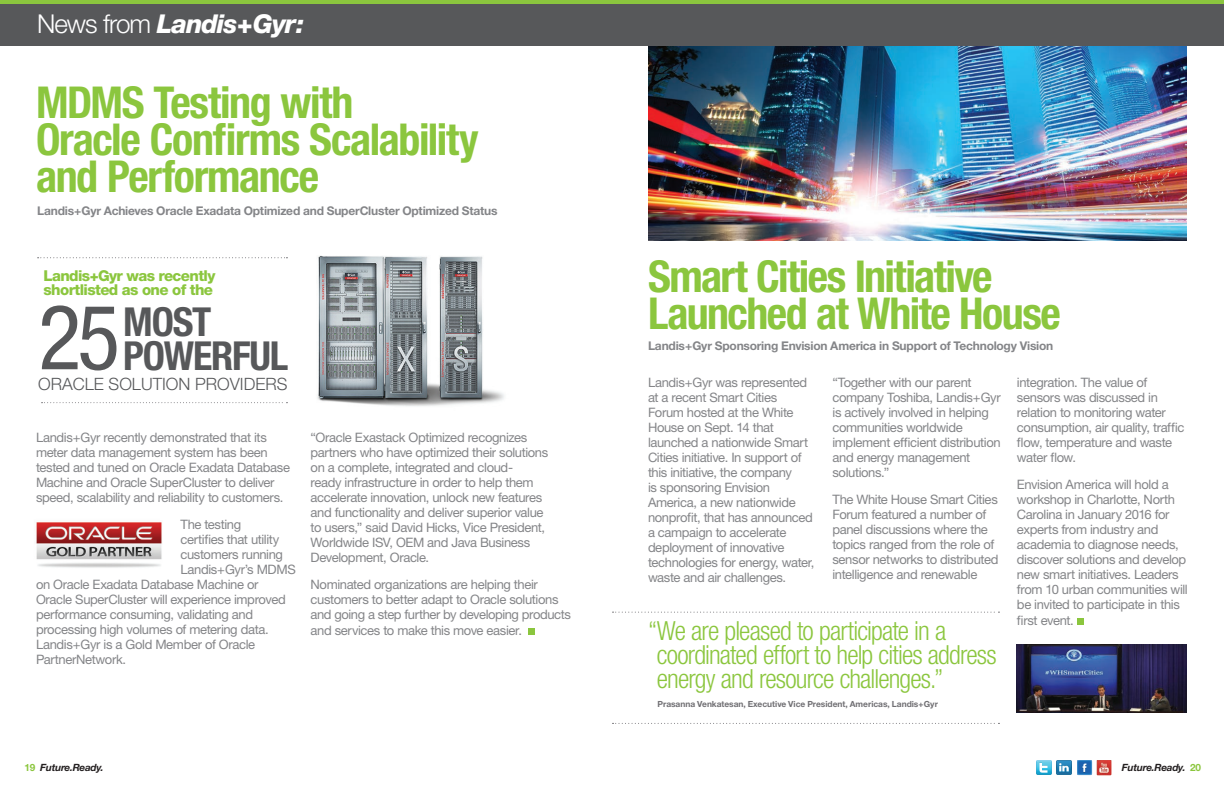
<style>
.page{position:relative;width:1224px;height:792px;background:#fff}
.page>*{position:absolute;margin:0;border:0;box-sizing:border-box;transform-origin:0 0}
.t1{font:condensed 90.1px "Helvetica Neue";color:#57585a}
.t2{font:700 condensed 44px/37px "Helvetica Neue";letter-spacing:-.03em;color:#8bc63e}
.t3{font:700 condensed 40px/34px "Helvetica Neue";letter-spacing:-.03em;color:#57585a}
.t4{font:300 condensed 26.4px/24.3px "Helvetica Neue";letter-spacing:-.035em;color:#8bc63e}
.t5{font:italic 800 26px "Helvetica Neue";letter-spacing:-.035em;color:#fff}
.t6{font:300 17px "Helvetica Neue";color:#57585a}
.t7{font:800 15px/14px "Helvetica Neue";letter-spacing:-.04em;color:#8bc63e}
.t8{font:13px/15px "Helvetica Neue";letter-spacing:-.03em;color:#848588}
.t9{font:700 12px "Helvetica Neue";letter-spacing:-.02em;color:#848588}
.t10{font:italic 700 10px "Helvetica Neue";letter-spacing:-.025em;color:#231f20}
.t11{font:700 8.4px "Helvetica Neue";letter-spacing:-.005em;color:#717074}
.s1{font-weight:300;font-style:normal}
.s2{font-style:normal;color:#8bc63e}
</style>
<div class="page">
<div style="left:0;top:0;width:1224px;height:5px;background:#8bc63e"></div>
<div style="left:0;top:5px;width:1224px;height:41px;background:#57585a"></div>
<div style="left:528px;top:628px;width:7px;height:7px;background:#8bc63e"></div>
<div style="left:1077px;top:618px;width:7px;height:7px;background:#8bc63e"></div>
<img style="left:648px;top:46px;width:538px;height:194px">
<img style="left:1016px;top:645px;width:170px;height:68px">
<svg style="left:613px;top:612px;width:386px;height:1px"></svg>
<svg style="left:613px;top:723px;width:386px;height:1px"></svg>
<svg style="left:38px;top:257px;width:249px;height:1px"></svg>
<svg style="left:42px;top:402px;width:245px;height:1px"></svg>
<img style="left:317px;top:255px;width:187px;height:152px">
<img style="left:36px;top:522px;width:126px;height:46px">
<img style="left:1057px;top:760px;width:14px;height:15px">
<img style="left:1077px;top:760px;width:15px;height:15px">
<img style="left:1097px;top:760px;width:15px;height:15px">
<img style="left:1037px;top:760px;width:14px;height:15px">
<h3 class="t5" style="left:37px;top:9px;width:269px"><span class="s1">News from</span> Landis+Gyr:</h3>
<h2 class="t2" style="left:36px;top:84px;width:444px">MDMS Testing with<br>Oracle Confirms Scalability and Performance</h2>
<p class="t9" style="left:37px;top:203px;width:462px">Landis+Gyr Achieves Oracle Exadata Optimized and SuperCluster Optimized Status</p>
<p class="t7" style="left:44px;top:269px;width:173px">Landis+Gyr was recently shortlisted as one of the</p>
<h1 class="t1" style="left:38px;top:285px;width:83px">25</h1>
<h3 class="t3" style="left:123px;top:304px;width:167px">MOST<br>POWERFUL</h3>
<h3 class="t6" style="left:38px;top:374px;width:251px">ORACLE SOLUTION PROVIDERS</h3>
<p class="t8" style="left:36px;top:429px;width:256px">Landis+Gyr recently demonstrated that its meter data management system has been tested and tuned on Oracle Exadata Database Machine and Oracle SuperCluster to deliver speed, scalability and reliability to customers.</p>
<p class="t8" style="left:180px;top:516px;width:62px">The testing</p>
<p class="t8" style="left:180px;top:531px;width:100px">certifies that utility</p>
<p class="t8" style="left:180px;top:546px;width:104px">customers running</p>
<p class="t8" style="left:180px;top:561px;width:117px">Landis+Gyr’s MDMS</p>
<p class="t8" style="left:36px;top:576px;width:224px">on Oracle Exadata Database Machine or</p>
<p class="t8" style="left:36px;top:591px;width:251px">Oracle SuperCluster will experience improved</p>
<p class="t8" style="left:36px;top:607px;width:219px">performance consuming, validating and</p>
<p class="t8" style="left:36px;top:622px;width:234px">processing high volumes of metering data.</p>
<p class="t8" style="left:36px;top:637px;width:221px">Landis+Gyr is a Gold Member of Oracle</p>
<p class="t8" style="left:36px;top:652px;width:92px">PartnerNetwork.</p>
<p class="t8" style="left:311px;top:430px;width:239px">“Oracle Exastack Optimized recognizes partners who have optimized their solutions on a complete, integrated and cloud-<br>ready infrastructure in order to help them accelerate innovation, unlock new features and functionality and deliver superior value to users,” said David Hicks, Vice President, Worldwide ISV, OEM and Java Business Development, Oracle.</p>
<p class="t8" style="left:311px;top:576px;width:262px;line-height:15.3px">Nominated organizations are helping their customers to better adapt to Oracle solutions and going a step further by developing products and services to make this move easier.</p>
<h2 class="t2" style="left:648px;top:257px;width:414px">Smart Cities Initiative<br>Launched at White House</h2>
<p class="t9" style="left:648px;top:338px;width:407px">Landis+Gyr Sponsoring Envision America in Support of Technology Vision</p>
<p class="t8" style="left:648px;top:375px;width:168px">Landis+Gyr was represented at a recent Smart Cities<br>Forum hosted at the White<br>House on Sept. 14 that launched a nationwide Smart<br>Cities initiative. In support of this initiative, the company<br>is sponsoring Envision<br>America, a new nationwide nonprofit, that has announced a campaign to accelerate deployment of innovative technologies for energy, water, waste and air challenges.</p>
<p class="t8" style="left:832px;top:375px;width:170px">“Together with our parent company Toshiba, Landis+Gyr is actively involved in helping communities worldwide implement efficient distribution and energy management solutions.”</p>
<p class="t8" style="left:832px;top:492px;width:168px">The White House Smart Cities<br>Forum featured a number of panel discussions where the topics ranged from the role of sensor networks to distributed intelligence and renewable</p>
<h3 class="t4" style="left:657px;top:618px;width:341px;text-indent:-9px">“We are pleased to participate in a coordinated effort to help cities address energy and resource challenges.”</h3>
<p class="t11" style="left:658px;top:699px;width:282px">Prasanna Venkatesan, Executive Vice President, Americas, Landis+Gyr</p>
<p class="t8" style="left:1017px;top:375px;width:169px">integration. The value of sensors was discussed in relation to monitoring water consumption, air quality, traffic flow, temperature and waste water flow.</p>
<p class="t8" style="left:1017px;top:477px;width:172px">Envision America will hold a workshop in Charlotte, North<br>Carolina in January 2016 for experts from industry and academia to diagnose needs, discover solutions and develop new smart initiatives. Leaders from 10 urban communities will be invited to participate in this first event.</p>
<p class="t10" style="left:24px;top:761px;width:81px"><span class="s2">19</span> Future.Ready.</p>
<p class="t10" style="left:1122px;top:761px;width:81px">Future.Ready. <span class="s2">20</span></p>
</div>
